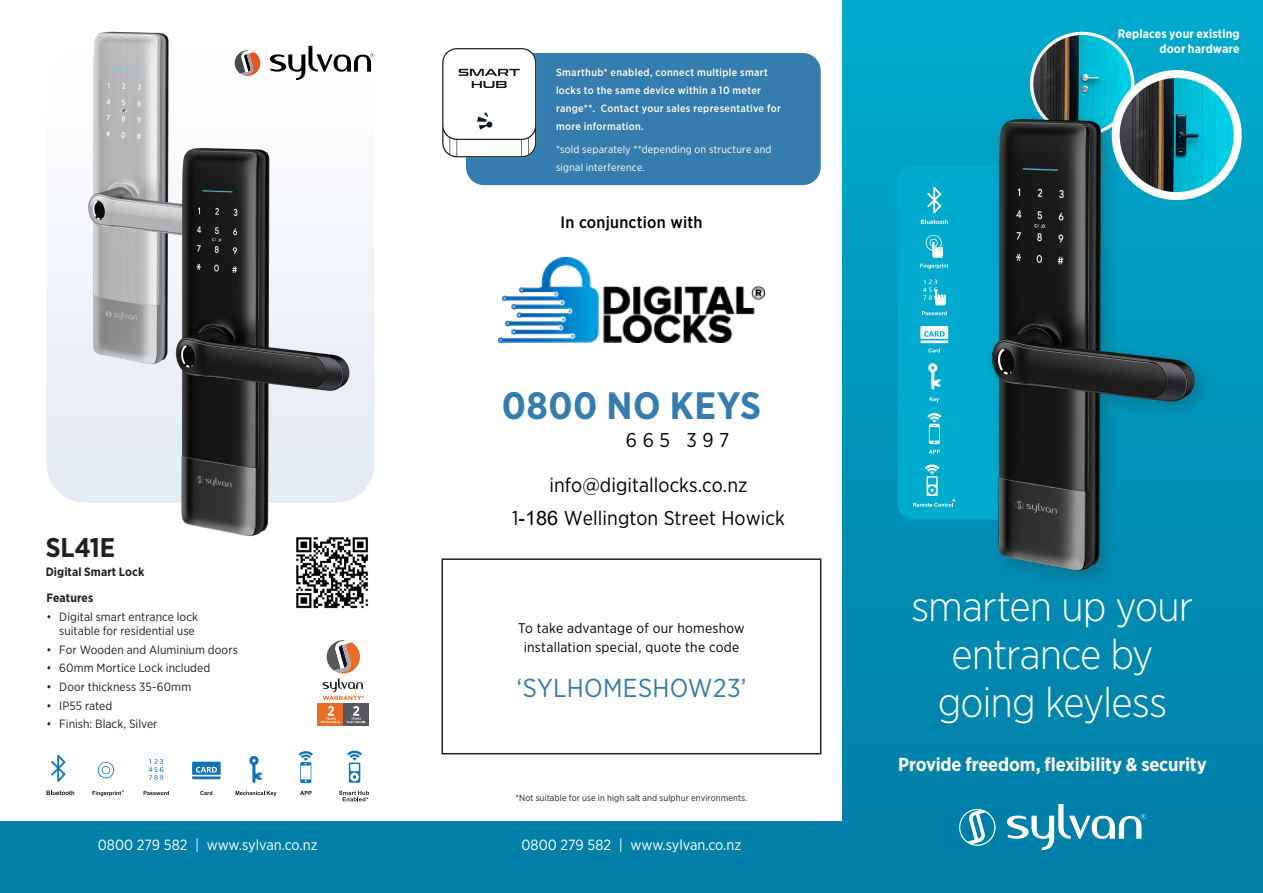
<style>
.page{position:relative;width:1263px;height:893px;background:#fff}
.page>*{position:absolute;margin:0;border:0;box-sizing:border-box;transform-origin:0 0}
.Body{font:300 42px/48px "Gotham Narrow";letter-spacing:-.02em;color:#fff;text-align:center}
.t1{font:700 38.1px "Gotham Narrow";letter-spacing:.01em;color:#357dae}
.t2{font:700 27px "Gotham Narrow";letter-spacing:-.005em;color:#231f20}
.t3{font:25.95px "Gotham Narrow";letter-spacing:.01em;color:#357dae}
.t4{font:19.95px/32.7px "Gotham Narrow";color:#000106;text-align:center}
.Body-2{font:700 18.9px "Gotham Narrow";letter-spacing:-.01em;color:#fff}
.t5{font:500 16.5px "Gotham Narrow";letter-spacing:.015em;color:#000106}
.t6{font:14.7px "Gotham Narrow";color:#fff}
.t7{font:13.95px/19.5px "Gotham Narrow";letter-spacing:.02em;color:#000106;text-align:center}
.Body-3{font:700 12.15px/14.5px "Gotham Narrow";letter-spacing:.01em;color:#fff;text-align:right}
.t8{font:12px/14.4px "Gotham Narrow";letter-spacing:.005em;color:#231f20;text-align:right}
.t9{font:700 12px "Gotham Narrow";letter-spacing:.01em;color:#231f20}
.t10{font:500 10.5px/18px "Gotham Narrow";letter-spacing:.035em;color:#fff}
.t11{font:10.5px/18px "Gotham Narrow";letter-spacing:.02em;color:#fff}
.t12{font:9px "Gotham Narrow";letter-spacing:.015em;color:#231f20}
.s1{font-family:"Arial";color:#000203}
</style>
<div class="page">
<div style="left:0;top:822px;width:1263px;height:71px;background:#0080a9"></div>
<div style="left:842px;top:0;width:421px;height:893px;background:linear-gradient(to bottom,#02abcc,#007ca6)"></div>
<img style="left:1032px;top:33px;width:101px;height:102px;border-radius:51px">
<div style="left:1030px;top:32px;width:104px;height:104px;border:3px solid #fff;border-radius:50%"></div>
<img style="left:1116px;top:74px;width:122px;height:122px;border-radius:61px">
<div style="left:1112px;top:70px;width:130px;height:130px;border:8px solid #fff;border-radius:50%"></div>
<svg style="left:959px;top:804px;width:187px;height:46px"></svg>
<div style="left:466px;top:53px;width:355px;height:132px;background:#357dae;border-radius:18px"></div>
<svg style="left:442px;top:48px;width:94px;height:109px"></svg>
<div style="left:47px;top:46px;width:327px;height:457px;background:linear-gradient(to bottom,#fff,#e3eaf3);border-radius:39px"></div>
<img style="left:61px;top:31px;width:190px;height:340px">
<img style="left:152px;top:130px;width:208px;height:407px">
<svg style="left:98px;top:762px;width:16px;height:16px"></svg>
<svg style="left:192px;top:762px;width:29px;height:17px"></svg>
<svg style="left:200px;top:791px;width:12px;height:4px"></svg>
<svg style="left:148px;top:759px;width:15px;height:21px"></svg>
<svg style="left:144px;top:791px;width:25px;height:4px"></svg>
<svg style="left:249px;top:756px;width:13px;height:27px"></svg>
<svg style="left:236px;top:791px;width:40px;height:5px"></svg>
<svg style="left:300px;top:758px;width:11px;height:25px"></svg>
<svg style="left:301px;top:754px;width:10px;height:4px"></svg>
<svg style="left:298px;top:750px;width:15px;height:6px"></svg>
<svg style="left:349px;top:758px;width:11px;height:25px"></svg>
<svg style="left:350px;top:753px;width:9px;height:5px"></svg>
<svg style="left:347px;top:750px;width:15px;height:5px"></svg>
<svg style="left:47px;top:790px;width:27px;height:5px"></svg>
<svg style="left:51px;top:755px;width:14px;height:27px"></svg>
<svg style="left:300px;top:791px;width:12px;height:4px"></svg>
<svg style="left:339px;top:791px;width:30px;height:10px"></svg>
<svg style="left:92px;top:790px;width:32px;height:6px"></svg>
<svg style="left:234px;top:49px;width:27px;height:28px"></svg>
<svg style="left:235px;top:50px;width:25px;height:26px"></svg>
<svg style="left:268px;top:46px;width:106px;height:34px"></svg>
<svg style="left:326px;top:639px;width:35px;height:36px"></svg>
<svg style="left:327px;top:640px;width:33px;height:33px"></svg>
<div style="left:318px;top:703px;width:51px;height:23px;background:#eb6c26"></div>
<div style="left:343px;top:703px;width:26px;height:23px;background:#58575e"></div>
<svg style="left:322px;top:679px;width:42px;height:21px"></svg>
<svg style="left:347px;top:706px;width:19px;height:17px"></svg>
<svg style="left:321px;top:706px;width:20px;height:17px"></svg>
<img style="left:295px;top:535px;width:74px;height:74px">
<div style="left:898px;top:165px;width:67px;height:354px;background:#00abcd"></div>
<div style="left:982px;top:110px;width:233px;height:481px;background:#231f20;opacity:.25"></div>
<img style="left:965px;top:98px;width:242px;height:490px">
<svg style="left:920px;top:326px;width:28px;height:26px"></svg>
<svg style="left:928px;top:363px;width:12px;height:27px"></svg>
<svg style="left:930px;top:397px;width:9px;height:5px"></svg>
<svg style="left:921px;top:220px;width:27px;height:4px"></svg>
<svg style="left:927px;top:187px;width:14px;height:26px"></svg>
<svg style="left:929px;top:418px;width:11px;height:26px"></svg>
<svg style="left:927px;top:412px;width:14px;height:6px"></svg>
<svg style="left:929px;top:450px;width:11px;height:4px"></svg>
<svg style="left:920px;top:264px;width:28px;height:5px"></svg>
<svg style="left:926px;top:235px;width:17px;height:23px"></svg>
<svg style="left:922px;top:311px;width:25px;height:4px"></svg>
<svg style="left:923px;top:280px;width:23px;height:25px"></svg>
<svg style="left:927px;top:467px;width:10px;height:5px"></svg>
<svg style="left:925px;top:463px;width:14px;height:6px"></svg>
<svg style="left:913px;top:471px;width:42px;height:36px;background:#1fb5d3"></svg>
<img style="left:499px;top:258px;width:265px;height:85px">
<div style="left:441px;top:558px;width:380px;height:196px;border:2px solid #231f20"></div>
<p class="t2" style="left:46px;top:530px;width:71px">SL41E</p>
<p class="t9" style="left:46px;top:564px;width:100px">Digital Smart Lock</p>
<p class="t9" style="left:47px;top:590px;width:48px">Features</p>
<p class="t8" style="left:47px;top:609px;width:153px">• Digital smart entrance lock suitable for residential use</p>
<p class="t8" style="left:47px;top:642px;width:193px">• For Wooden and Aluminium doors</p>
<p class="t8" style="left:47px;top:661px;width:165px">• 60mm Mortice Lock included</p>
<p class="t8" style="left:47px;top:679px;width:146px">• Door thickness 35-60mm</p>
<p class="t8" style="left:47px;top:698px;width:67px">• IP55 rated</p>
<p class="t8" style="left:47px;top:717px;width:112px">• Finish: Black, Silver</p>
<p class="t6" style="left:98px;top:836px;width:221px">0800 279 582 | www.sylvan.co.nz</p>
<p class="t10" style="left:556px;top:63px;width:226px">Smarthub* enabled, connect multiple smart locks to the same device within a 10 meter range**. Contact your sales representative for more information.</p>
<p class="t11" style="left:556px;top:140px;width:217px">*sold separately **depending on structure and signal interference.</p>
<p class="t5" style="left:561px;top:212px;width:143px">In conjunction with</p>
<p class="t1" style="left:502px;top:382px;width:261px">0800 NO KEYS</p>
<p class="t4" style="left:626px;top:423px;width:105px">6 6 5 3 9 7</p>
<p class="t4" style="left:512px;top:468px;width:274px">info@digitallocks.co.nz<br>1<span class="s1">-186</span> Wellington Street Howick</p>
<p class="t7" style="left:518px;top:618px;width:228px">To take advantage of our homeshow installation special, quote the code</p>
<p class="t3" style="left:516px;top:672px;width:232px">‘SYLHOMESHOW23’</p>
<p class="t12" style="left:515px;top:793px;width:234px">*Not suitable for use in high salt and sulphur environments.</p>
<p class="t6" style="left:522px;top:836px;width:221px">0800 279 582 | www.sylvan.co.nz</p>
<p class="Body-3" style="left:1118px;top:27px;width:123px">Replaces your existing door hardware</p>
<p class="Body" style="left:912px;top:582px;width:283px">smarten up your entrance by going keyless</p>
<p class="Body-2" style="left:898px;top:752px;width:310px">Provide freedom, flexibility &amp; security</p>
</div>
